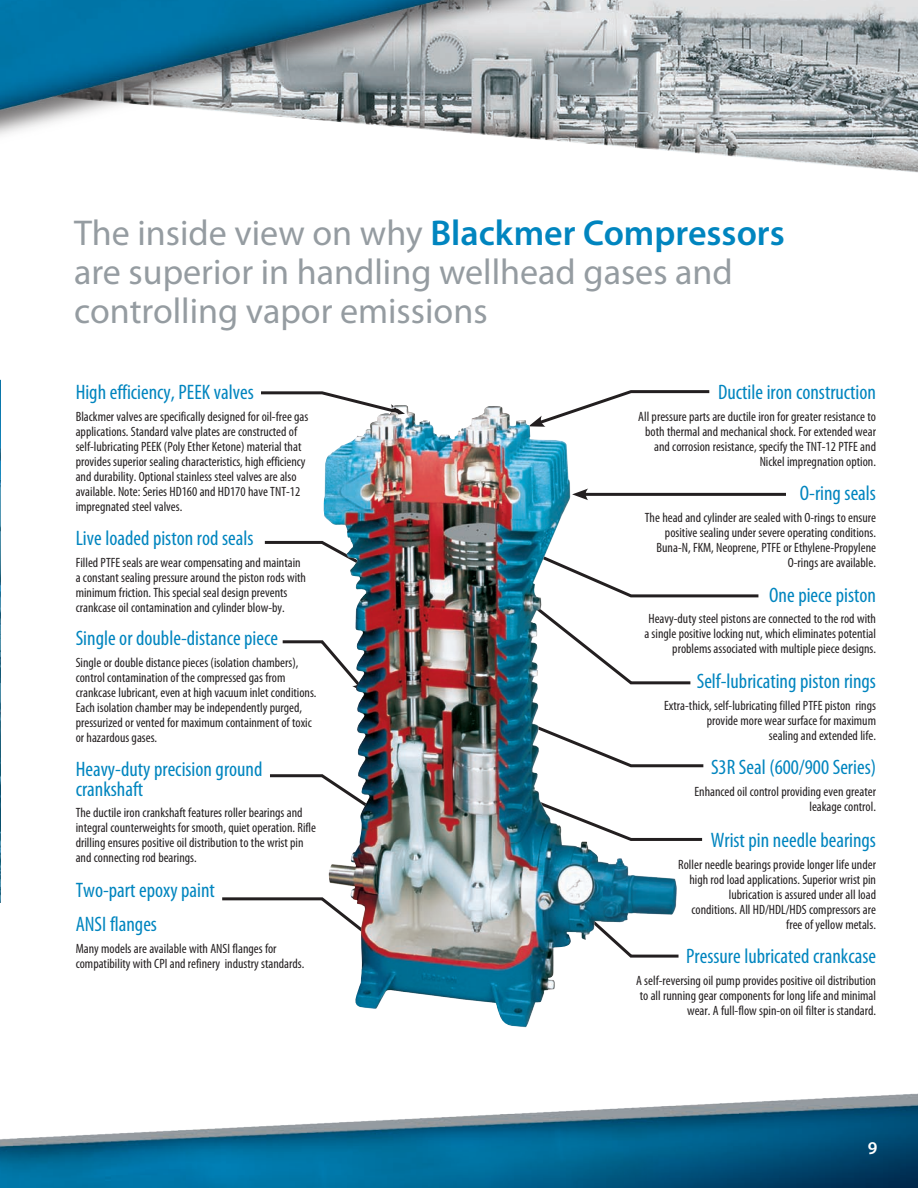
<style>
.page{position:relative;width:918px;height:1188px;background:#fff}
.page>*{position:absolute;margin:0;border:0;box-sizing:border-box;transform-origin:0 0}
.t1{font:36px/39px "Myriad Pro";color:#959ca1}
.subhead{font:condensed 21px/19.5px "Myriad Pro";color:#0085bf}
.t2{font:600 18px "Myriad Pro";color:#fff}
.subhead-2{font:condensed 13.5px/15px "Myriad Pro";color:#231f20;text-align:right}
.s1{font-weight:600;color:#0085bf}
</style>
<div class="page">
<img style="left:0;top:0;width:918px;height:173px">
<img style="left:0;top:1093px;width:918px;height:95px">
<svg style="left:222px;top:390px;width:564px;height:511px"></svg>
<svg style="left:0;top:379px;width:1px;height:524px"></svg>
<img style="left:321px;top:405px;width:360px;height:623px">
<p class="t1" style="left:74px;top:213px;width:712px">The inside view on why <span class="s1">Blackmer Compressors </span>are superior in handling wellhead gases and controlling vapor emissions</p>
<p class="subhead" style="left:76px;top:382px;width:180px">High efficiency, PEEK valves</p>
<p class="subhead-2" style="left:76px;top:408px;width:234px;text-align:left">Blackmer valves are specifically designed for oil-free gas applications. Standard valve plates are constructed of self-lubricating PEEK (Poly Ether Ketone) material that provides superior sealing characteristics, high efficiency and durability. Optional stainless steel valves are also available. Note: Series HD160 and HD170 have TNT-12 impregnated steel valves.</p>
<p class="subhead" style="left:76px;top:528px;width:179px">Live loaded piston rod seals</p>
<p class="subhead-2" style="left:76px;top:555px;width:232px;text-align:left">Filled PTFE seals are wear compensating and maintain a constant sealing pressure around the piston rods with minimum friction. This special seal design prevents crankcase oil contamination and cylinder blow-by.</p>
<p class="subhead" style="left:76px;top:628px;width:204px">Single or double-distance piece</p>
<p class="subhead-2" style="left:76px;top:654px;width:242px;text-align:left">Single or double distance pieces (isolation chambers), control contamination of the compressed gas from crankcase lubricant, even at high vacuum inlet conditions.<br>Each isolation chamber may be independently purged, pressurized or vented for maximum containment of toxic or hazardous gases.</p>
<p class="subhead" style="left:76px;top:759px;width:188px">Heavy-duty precision ground crankshaft</p>
<p class="subhead-2" style="left:76px;top:805px;width:242px;text-align:left">The ductile iron crankshaft features roller bearings and integral counterweights for smooth, quiet operation. Rifle drilling ensures positive oil distribution to the wrist pin and connecting rod bearings.</p>
<p class="subhead" style="left:76px;top:880px;width:141px">Two-part epoxy paint</p>
<p class="subhead" style="left:76px;top:914px;width:83px">ANSI flanges</p>
<p class="subhead-2" style="left:76px;top:941px;width:230px;text-align:left">Many models are available with ANSI flanges for compatibility with CPI and refinery industry standards.</p>
<p class="subhead" style="left:718px;top:382px;width:159px">Ductile iron construction</p>
<p class="subhead-2" style="left:638px;top:409px;width:239px">All pressure parts are ductile iron for greater resistance to both thermal and mechanical shock. For extended wear and corrosion resistance, specify the TNT-12 PTFE and Nickel impregnation option.</p>
<p class="subhead" style="left:800px;top:483px;width:78px">O-ring seals</p>
<p class="subhead-2" style="left:645px;top:510px;width:233px">The head and cylinder are sealed with O-rings to ensure positive sealing under severe operating conditions.<br>Buna-N, FKM, Neoprene, PTFE or Ethylene-Propylene O-rings are available.</p>
<p class="subhead" style="left:769px;top:585px;width:108px">One piece piston</p>
<p class="subhead-2" style="left:644px;top:611px;width:233px">Heavy-duty steel pistons are connected to the rod with a single positive locking nut, which eliminates potential problems associated with multiple piece designs.</p>
<p class="subhead" style="left:697px;top:671px;width:181px">Self-lubricating piston rings</p>
<p class="subhead-2" style="left:664px;top:697px;width:213px">Extra-thick, self-lubricating filled PTFE piston rings provide more wear surface for maximum<br>sealing and extended life.</p>
<p class="subhead" style="left:711px;top:757px;width:167px">S3R Seal (600/900 Series)</p>
<p class="subhead-2" style="left:694px;top:784px;width:183px">Enhanced oil control providing even greater leakage control.</p>
<p class="subhead" style="left:711px;top:830px;width:167px">Wrist pin needle bearings</p>
<p class="subhead-2" style="left:678px;top:856px;width:199px">Roller needle bearings provide longer life under</p>
<p class="subhead-2" style="left:689px;top:871px;width:188px">high rod load applications. Superior wrist pin</p>
<p class="subhead-2" style="left:729px;top:886px;width:149px">lubrication is assured under all load</p>
<p class="subhead-2" style="left:691px;top:901px;width:186px">conditions. All HD/HDL/HDS compressors are</p>
<p class="subhead-2" style="left:786px;top:916px;width:91px">free of yellow metals.</p>
<p class="subhead" style="left:686px;top:946px;width:191px">Pressure lubricated crankcase</p>
<p class="subhead-2" style="left:636px;top:973px;width:241px">A self-reversing oil pump provides positive oil distribution to all running gear components for long life and minimal wear. A full-flow spin-on oil filter is standard.</p>
<h3 class="t2" style="left:868px;top:1137px;width:11px">9</h3>
</div>
